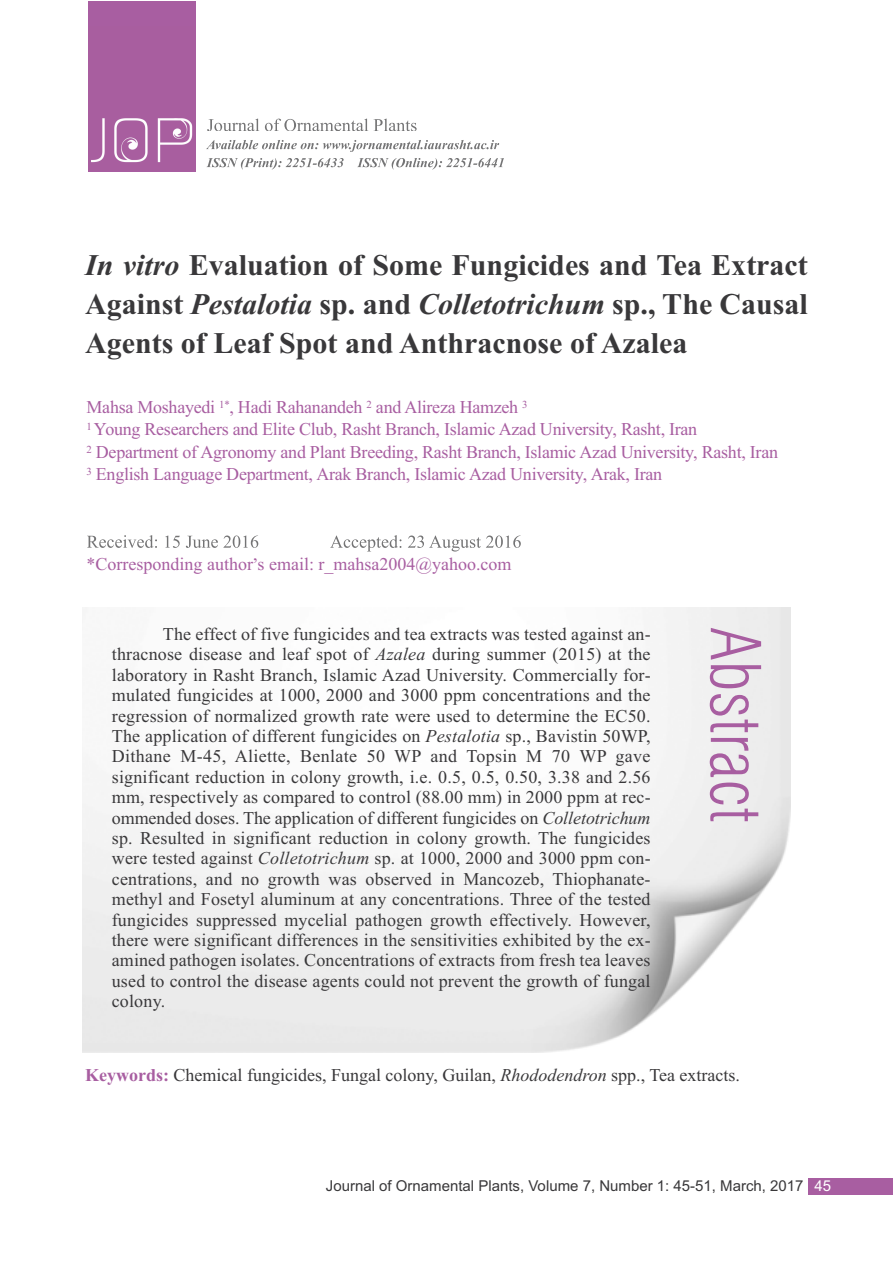
<style>
.page{position:relative;width:893px;height:1263px;background:#fff}
.page>*{position:absolute;margin:0;border:0;box-sizing:border-box;transform-origin:0 0}
.t1{font:300 condensed 67.5px "Swiss 721 BT";color:#a85ea1}
.t2{font:700 30px/39px "Times New Roman";color:#39383a;text-align:justify}
.t3{font:18px/20.4px "Times New Roman";color:#39383a;text-align:justify}
.t4{font:18px/22.5px "Times New Roman";letter-spacing:-.015em;color:#a85ea1}
.t5{font:15px "Arial";color:#39383a}
.s1{font-style:italic}
.s2{font-weight:700;color:#a85ea1}
.s3{color:#fff}
</style>
<div class="page">
<div style="left:808px;top:1178px;width:84px;height:16px;background:#a85ea1"></div>
<svg style="left:87px;top:535px;width:70px;height:13px"></svg>
<svg style="left:207px;top:119px;width:52px;height:12px"></svg>
<svg style="left:206px;top:140px;width:47px;height:9px"></svg>
<svg style="left:206px;top:158px;width:56px;height:12px"></svg>
<div style="left:88px;top:1px;width:108px;height:171px;background:#a85ea1"></div>
<img style="left:91px;top:118px;width:102px;height:45px">
<img style="left:82px;top:607px;width:708px;height:446px">
<h2 class="t2" style="left:85px;top:245px;width:724px"><span class="s1">In vitro</span> Evaluation of Some Fungicides and Tea Extract Against <span class="s1">Pestalotia</span> sp. and <span class="s1">Colletotrichum</span> sp., The Causal Agents of Leaf Spot and Anthracnose of Azalea</h2>
<p class="t4" style="left:87px;top:395px;width:693px">Mahsa Moshayedi <sup>1*</sup>, Hadi Rahanandeh <sup>2</sup> and Alireza Hamzeh <sup>3<br>1</sup> Young Researchers and Elite Club, Rasht Branch, Islamic Azad University, Rasht, Iran<br><sup>2</sup> Department of Agronomy and Plant Breeding, Rasht Branch, Islamic Azad University, Rasht, Iran <sup>3</sup> English Language Department, Arak Branch, Islamic Azad University, Arak, Iran</p>
<p class="t4" style="left:87px;top:553px;width:426px">*Corresponding author s email: r_mahsa2004@yahoo.com</p>
<p class="t4" style="left:253px;top:542px;width:6px">,</p>
<p class="t3" style="left:112px;top:623px;width:540px;text-indent:51px">The effect of five fungicides and tea extracts was tested against an&shy;thracnose disease and leaf spot of <span class="s1">Azalea</span> during summer (2015) at the laboratory in Rasht Branch, Islamic Azad University. Commercially for&shy;mulated fungicides at 1000, 2000 and 3000 ppm concentrations and the regression of normalized growth rate were used to determine the EC50.<br>The application of different fungicides on <span class="s1">Pestalotia</span> sp., Bavistin 50WP, Dithane M-45, Aliette, Benlate 50 WP and Topsin M 70 WP gave significant reduction in colony growth, i.e. 0.5, 0.5, 0.50, 3.38 and 2.56 mm, respectively as compared to control (88.00 mm) in 2000 ppm at rec&shy;ommended doses. The application of different fungicides on <span class="s1">Colletotrichum </span>sp. Resulted in significant reduction in colony growth. The fungicides were tested against <span class="s1">Colletotrichum</span> sp. at 1000, 2000 and 3000 ppm con&shy;centrations, and no growth was observed in Mancozeb, Thiophanate&shy;methyl and Fosetyl aluminum at any concentrations. Three of the tested fungicides suppressed mycelial pathogen growth effectively. However, there were significant differences in the sensitivities exhibited by the ex&shy;amined pathogen isolates. Concentrations of extracts from fresh tea leaves used to control the disease agents could not prevent the growth of fungal colony.</p>
<h1 class="t1" style="left:774px;top:627px;width:197px;rotate:90deg">Abstract</h1>
<p class="t3" style="left:85px;top:1064px;width:656px"><span class="s2">Keywords:</span> Chemical fungicides, Fungal colony, Guilan, <span class="s1">Rhododendron</span> spp., Tea extracts.</p>
<p class="t5" style="left:326px;top:1177px;width:507px">Journal of Ornamental Plants, Volume 7, Number 1: 45-51, March, 2017 <span class="s3">45</span></p>
</div>
